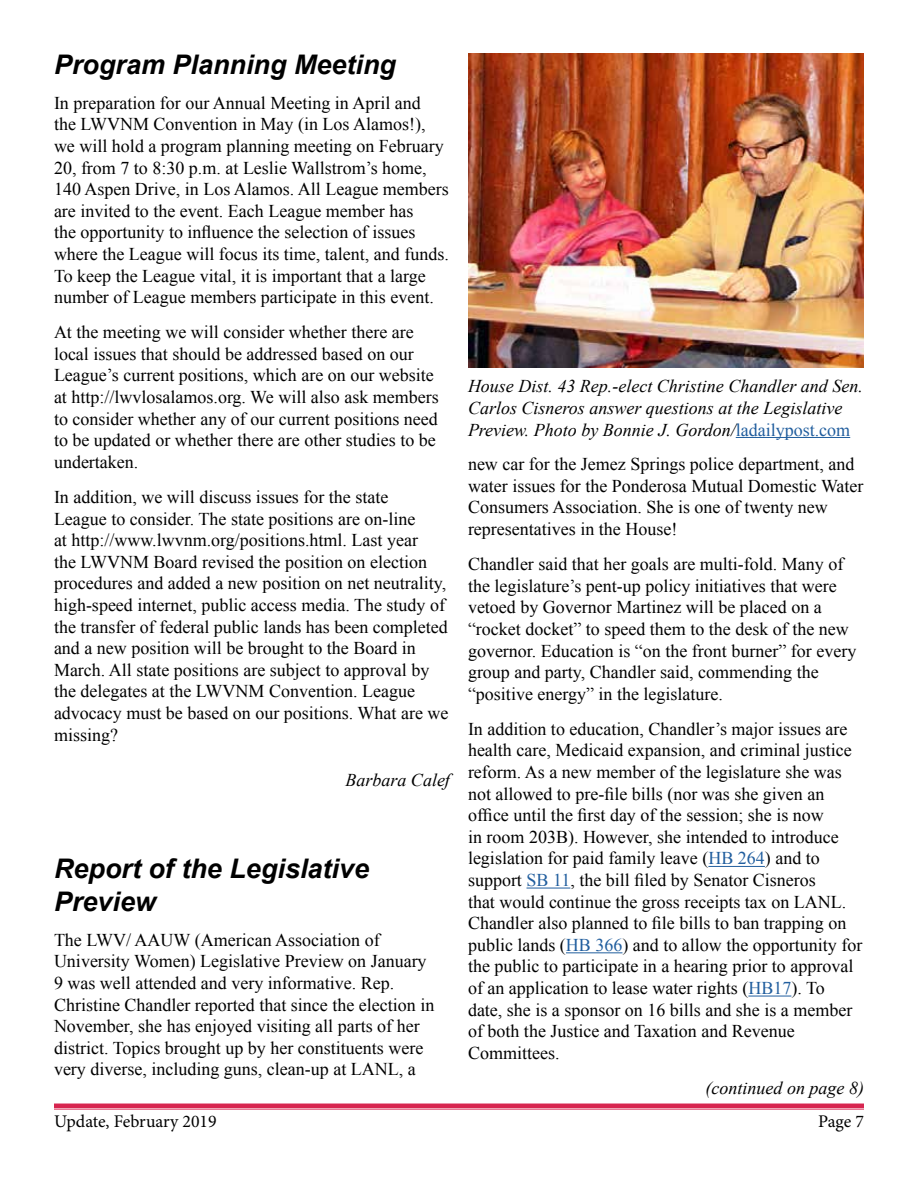
<style>
.page{position:relative;width:918px;height:1188px;background:#fff}
.page>*{position:absolute;margin:0;border:0;box-sizing:border-box;transform-origin:0 0}
.t1{font:italic 700 27px/32.4px "Arial";color:#000}
.t2{font:18px/21.6px "Times New Roman";color:#000}
.t3{font:italic 18px/21.6px "Times New Roman";color:#000}
.t4{font:17.85px "Minion Pro";letter-spacing:-.005em;color:#000}
.s1{font-style:normal;color:#215e9e}
.s2{color:#215e9e}
</style>
<div class="page">
<hr style="left:54px;top:1104px;width:810px;height:4px;background:#d7254f">
<hr style="left:54px;top:1109px;width:810px;height:1px;background:#d7254f">
<hr style="left:708px;top:866px;width:57px;height:1px;background:#215e9e">
<hr style="left:526px;top:888px;width:44px;height:1px;background:#215e9e">
<hr style="left:566px;top:952px;width:56px;height:1px;background:#215e9e">
<hr style="left:748px;top:996px;width:43px;height:1px;background:#215e9e">
<img style="left:468px;top:54px;width:396px;height:313px">
<hr style="left:736px;top:437px;width:114px;height:1px;background:#215e9e">
<h1 class="t1" style="left:54px;top:49px;width:344px">Program Planning Meeting</h1>
<p class="t2" style="left:54px;top:92px;width:396px">In preparation for our Annual Meeting in April and<br>the LWVNM Convention in May (in Los Alamos!), we will hold a program planning meeting on February 20, from 7 to 8:30 p.m. at Leslie Wallstrom’s home, 140 Aspen Drive, in Los Alamos. All League members are invited to the event. Each League member has<br>the opportunity to influence the selection of issues where the League will focus its time, talent, and funds.<br>To keep the League vital, it is important that a large number of League members participate in this event.</p>
<p class="t2" style="left:54px;top:321px;width:386px">At the meeting we will consider whether there are local issues that should be addressed based on our League’s current positions, which are on our website at http://lwvlosalamos.org. We will also ask members to consider whether any of our current positions need to be updated or whether there are other studies to be undertaken.</p>
<p class="t2" style="left:54px;top:486px;width:396px">In addition, we will discuss issues for the state<br>League to consider. The state positions are on-line<br>at http://www.lwvnm.org/positions.html. Last year<br>the LWVNM Board revised the position on election procedures and added a new position on net neutrality, high-speed internet, public access media. The study of the transfer of federal public lands has been completed and a new position will be brought to the Board in March. All state positions are subject to approval by the delegates at the LWVNM Convention. League advocacy must be based on our positions. What are we missing?</p>
<p class="t3" style="left:345px;top:769px;width:106px">Barbara Calef</p>
<h1 class="t1" style="left:54px;top:854px;width:317px">Report of the Legislative<br>Preview</h1>
<p class="t2" style="left:54px;top:929px;width:382px">The LWV/ AAUW (American Association of University Women) Legislative Preview on January 9 was well attended and very informative. Rep.<br>Christine Chandler reported that since the election in November, she has enjoyed visiting all parts of her district. Topics brought up by her constituents were very diverse, including guns, clean-up at LANL, a</p>
<p class="t3" style="left:468px;top:375px;width:396px">House Dist. 43 Rep.-elect Christine Chandler and Sen.<br>Carlos Cisneros answer questions at the Legislative<br>Preview. Photo by Bonnie J. Gordon/<span class="s1">ladailypost.com</span></p>
<p class="t2" style="left:468px;top:453px;width:397px">new car for the Jemez Springs police department, and water issues for the Ponderosa Mutual Domestic Water Consumers Association. She is one of twenty new representatives in the House!</p>
<p class="t2" style="left:468px;top:553px;width:390px">Chandler said that her goals are multi-fold. Many of the legislature’s pent-up policy initiatives that were vetoed by Governor Martinez will be placed on a “rocket docket” to speed them to the desk of the new governor. Education is “on the front burner” for every group and party, Chandler said, commending the “positive energy” in the legislature.</p>
<p class="t2" style="left:468px;top:718px;width:396px">In addition to education, Chandler’s major issues are health care, Medicaid expansion, and criminal justice reform. As a new member of the legislature she was not allowed to pre-file bills (nor was she given an office until the first day of the session; she is now<br>in room 203B). However, she intended to introduce legislation for paid family leave (<span class="s2">HB 264</span>) and to support <span class="s2">SB 11</span>, the bill filed by Senator Cisneros<br>that would continue the gross receipts tax on LANL.<br>Chandler also planned to file bills to ban trapping on public lands (<span class="s2">HB 366</span>) and to allow the opportunity for the public to participate in a hearing prior to approval of an application to lease water rights (<span class="s2">HB17</span>). To date, she is a sponsor on 16 bills and she is a member of both the Justice and Taxation and Revenue Committees.</p>
<p class="t3" style="left:706px;top:1077px;width:160px">(continued on page 8)</p>
<p class="t4" style="left:54px;top:1109px;width:164px">Update, February 2019</p>
<p class="t4" style="left:818px;top:1109px;width:47px">Page 7</p>
</div>
